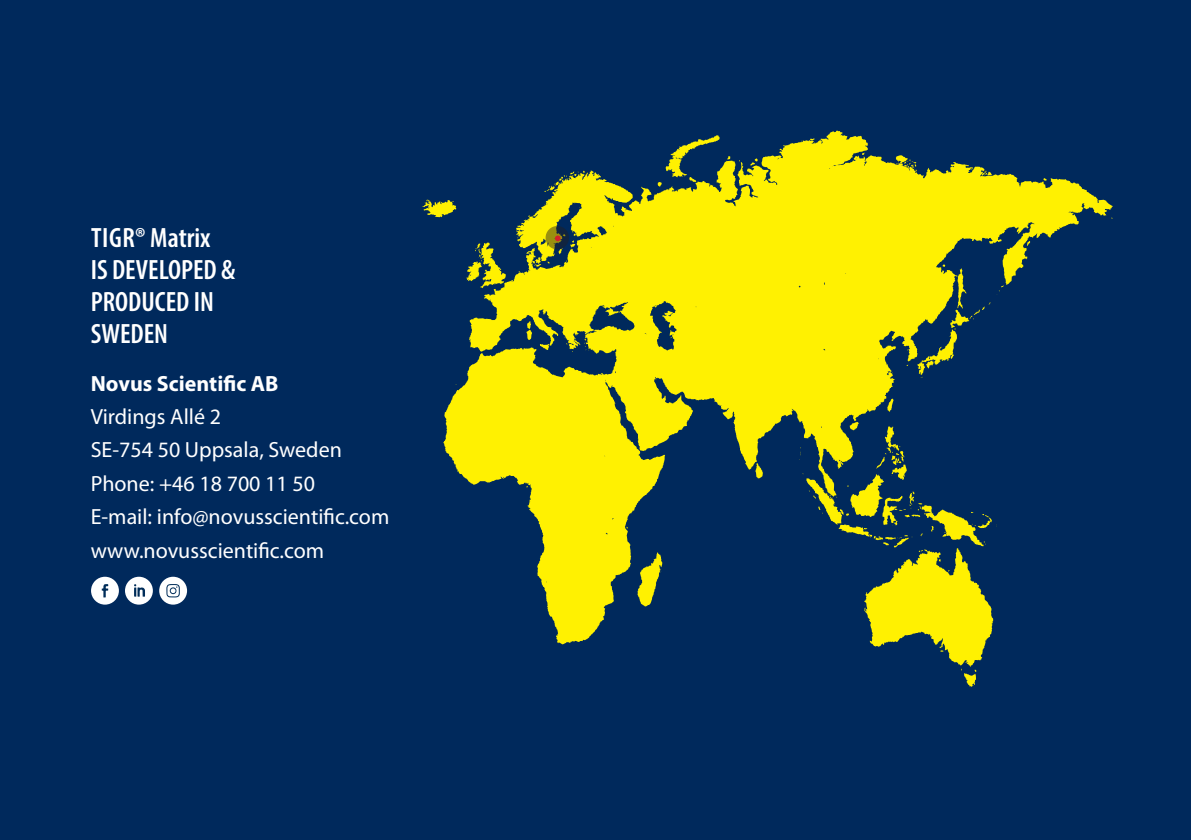
<style>
.page{position:relative;width:1191px;height:840px;background:#fff}
.page>*{position:absolute;margin:0;border:0;box-sizing:border-box;transform-origin:0 0}
.t1{font:600 condensed 28px/32px "Myriad Pro";color:#fff}
.t2{font:22px "Myriad Pro";color:#fff}
.t3{font:700 22px "Myriad Pro";color:#fff}
</style>
<div class="page">
<div style="left:0;top:0;width:1191px;height:839px;background:#00295c"></div>
<svg style="left:422px;top:130px;width:690px;height:557px"></svg>
<svg style="left:545px;top:226px;width:24px;height:23px"></svg>
<svg style="left:555px;top:235px;width:5px;height:6px"></svg>
<div style="left:91px;top:576px;width:28px;height:28px;background:#fff;border-radius:50%"></div>
<div style="left:125px;top:576px;width:28px;height:28px;background:#fff;border-radius:50%"></div>
<div style="left:159px;top:576px;width:28px;height:28px;background:#fff;border-radius:50%"></div>
<svg style="left:102px;top:584px;width:6px;height:13px"></svg>
<svg style="left:134px;top:584px;width:11px;height:12px"></svg>
<svg style="left:166px;top:584px;width:14px;height:13px"></svg>
<p class="t1" style="left:91px;top:221px;width:146px">TIGR® Matrix<br>IS DEVELOPED &amp;<br>PRODUCED IN<br>SWEDEN</p>
<p class="t3" style="left:91px;top:371px;width:189px">Novus Scientific AB</p>
<p class="t2" style="left:91px;top:404px;width:132px">Virdings Allé 2</p>
<p class="t2" style="left:91px;top:438px;width:253px">SE-754 50 Uppsala, Sweden</p>
<p class="t2" style="left:91px;top:471px;width:226px">Phone: +46 18 700 11 50</p>
<p class="t2" style="left:91px;top:504px;width:300px">E-mail: info@novusscientific.com</p>
<p class="t2" style="left:91px;top:538px;width:235px">www.novusscientific.com</p>
</div>
